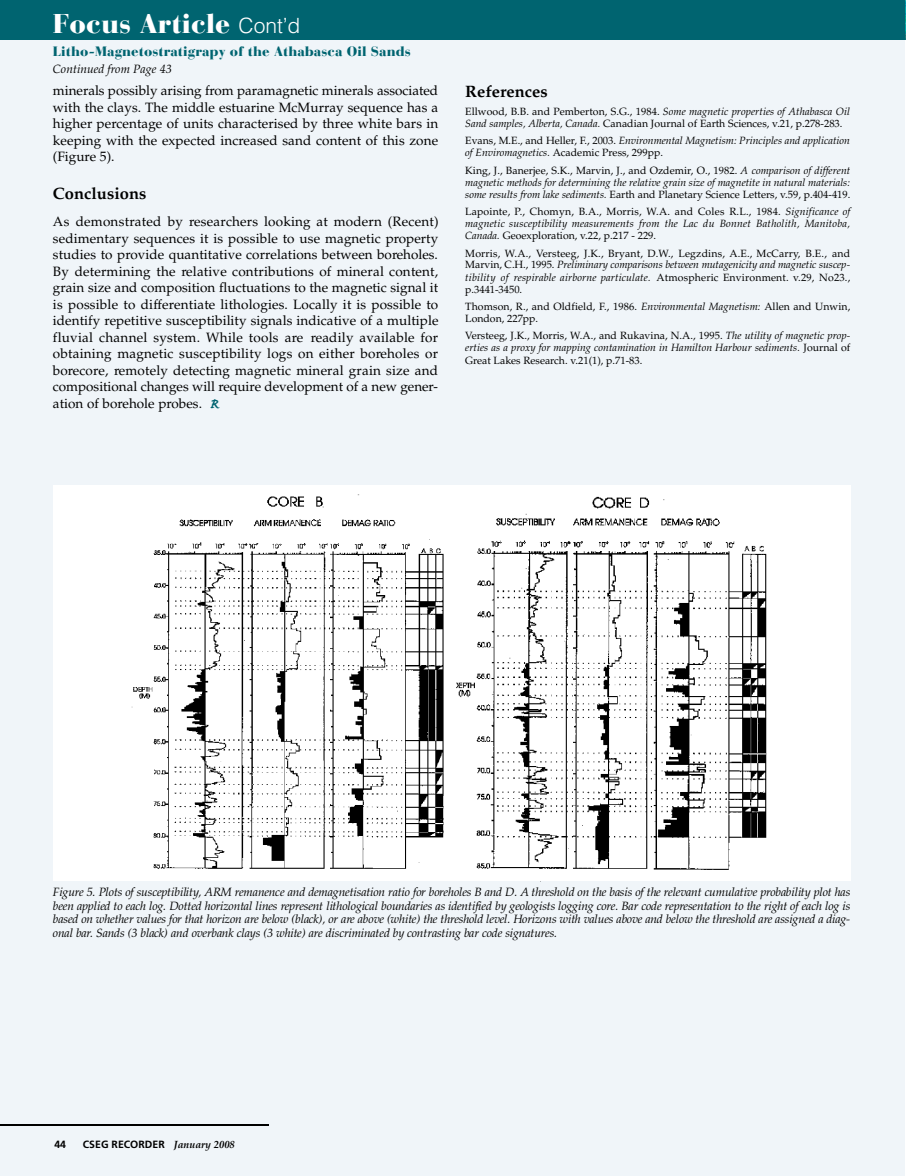
<style>
.page{position:relative;width:906px;height:1176px;background:#fff}
.page>*{position:absolute;margin:0;border:0;box-sizing:border-box;transform-origin:0 0}
.t1{font:900 27px "Bauer Bodoni";color:#fff}
.t2{font:700 16.5px "Palatino";color:#000}
.t3{font:13.5px/16.5px "Palatino";color:#000;text-align:justify}
.t4{font:900 13.5px "Bauer Bodoni";color:#006470}
.t5{font:italic 12px/13.5px "Palatino";color:#000;text-align:justify}
.t6{font:10.5px/12px "Palatino";letter-spacing:.005em;color:#000}
.t7{font:italic 10.5px/12px "Palatino";color:#000;text-align:justify}
.t8{font:700 10.5px "Frutiger";color:#000}
.s1{font-family:"Helvetica";font-weight:300;font-size:21px}
.s2{font-family:"Caflisch Script";font-weight:700;font-size:18px;color:#006470}
.s3{font-style:italic}
.s4{font-style:normal}
.s5{font-family:"Palatino";font-style:italic}
</style>
<div class="page">
<img style="left:904px;top:0;width:1px;height:40px">
<div style="left:0;top:0;width:904px;height:1175px;background:#f0f5f9"></div>
<hr style="left:0;top:1123px;width:269px;height:2px;background:#000">
<div style="left:0;top:0;width:904px;height:40px;background:#006470"></div>
<div style="left:53px;top:485px;width:797px;height:395px;background:#fff"></div>
<img style="left:127px;top:494px;width:648px;height:387px">
<h1 class="t1" style="left:53px;top:13px;width:249px">Focus Article <span class="s1">Cont’d</span></h1>
<p class="t4" style="left:53px;top:46px;width:359px">Litho-Magnetostratigrapy of the Athabasca Oil Sands</p>
<p class="t5" style="left:53px;top:63px;width:120px">Continued from Page 43</p>
<p class="t3" style="left:53px;top:84px;width:387px">minerals possibly arising from paramagnetic minerals associated with the clays. The middle estuarine McMurray sequence has a higher percentage of units characterised by three white bars in keeping with the expected increased sand content of this zone (Figure 5).</p>
<p class="t2" style="left:53px;top:187px;width:95px">Conclusions</p>
<p class="t3" style="left:53px;top:215px;width:387px">As demonstrated by researchers looking at modern (Recent) sedimentary sequences it is possible to use magnetic property studies to provide quantitative correlations between boreholes.<br>By determining the relative contributions of mineral content, grain size and composition fluctuations to the magnetic signal it is possible to differentiate lithologies. Locally it is possible to identify repetitive susceptibility signals indicative of a multiple fluvial channel system. While tools are readily available for obtaining magnetic susceptibility logs on either boreholes or borecore, remotely detecting magnetic mineral grain size and compositional changes will require development of a new gener&shy;ation of borehole probes. <span class="s2">R</span></p>
<p class="t2" style="left:465px;top:85px;width:84px">References</p>
<p class="t6" style="left:465px;top:107px;width:386px">Ellwood, B.B. and Pemberton, S.G., 1984. <span class="s3">Some magnetic properties of Athabasca Oil<br>Sand samples, Alberta, Canada.</span> Canadian Journal of Earth Sciences, v.21, p.278-283.</p>
<p class="t7" style="left:465px;top:135px;width:386px"><span class="s4">Evans, M.E., and Heller, F., 2003.</span> Environmental Magnetism: Principles and application of Enviromagnetics. <span class="s4">Academic Press, 299pp.</span></p>
<p class="t7" style="left:465px;top:165px;width:386px"><span class="s4">King, J., Banerjee, S.K., Marvin, J., and Ozdemir, O., 1982.</span> A comparison of different magnetic methods for determining the relative grain size of magnetite in natural materials: some results from lake sediments. <span class="s4">Earth and Planetary Science Letters, v.59, p.404-419.</span></p>
<p class="t7" style="left:465px;top:207px;width:386px"><span class="s4">Lapointe, P., Chomyn, B.A., Morris, W.A. and Coles R.L., 1984.</span> Significance of magnetic susceptibility measurements from the Lac du Bonnet Batholith, Manitoba, Canada. <span class="s4">Geoexploration, v.22, p.217 - 229.</span></p>
<p class="t6" style="left:465px;top:248px;width:386px;text-align:justify">Morris, W.A., Versteeg, J.K., Bryant, D.W., Legzdins, A.E., McCarry, B.E., and Marvin, C.H., 1995. <span class="s3">Preliminary comparisons between mutagenicity and magnetic suscep&shy;tibility of respirable airborne particulate.</span> Atmospheric Environment. v.29, No23., p.3441-3450.</p>
<p class="t6" style="left:465px;top:301px;width:386px">Thomson, R., and Oldfield, F., 1986. <span class="s3">Environmental Magnetism:</span> Allen and Unwin,<br>London, 227pp.</p>
<p class="t6" style="left:465px;top:331px;width:386px;text-align:justify">Versteeg, J.K., Morris, W.A., and Rukavina, N.A., 1995. <span class="s3">The utility of magnetic prop&shy;erties as a proxy for mapping contamination in Hamilton Harbour sediments.</span> Journal of Great Lakes Research. v.21(1), p.71-83.</p>
<p class="t5" style="left:53px;top:886px;width:798px">F ig u re 5. Plots of susceptibility, ARM remanence and demagnetisation ratio for boreholes B and D. A th reshold on the basis of the relevant cumulative probability plot has been applied to each log. Dotted horizontal lines re p resent lithological boundaries as identified by geologists logging core. Bar code re p resentation to the right of each log is based on whether values for that horizon are below (black), or are above (white) the threshold level. Horizons with values above and below the threshold are assigned a diag&shy;onal bar. Sands (3 black) and overbank clays (3 white) are discriminated by contrasting bar code signature s .</p>
<p class="t8" style="left:54px;top:1139px;width:13px">44</p>
<p class="t8" style="left:83px;top:1139px;width:153px">CSEG RECORDER <span class="s5">January 2008</span></p>
</div>
